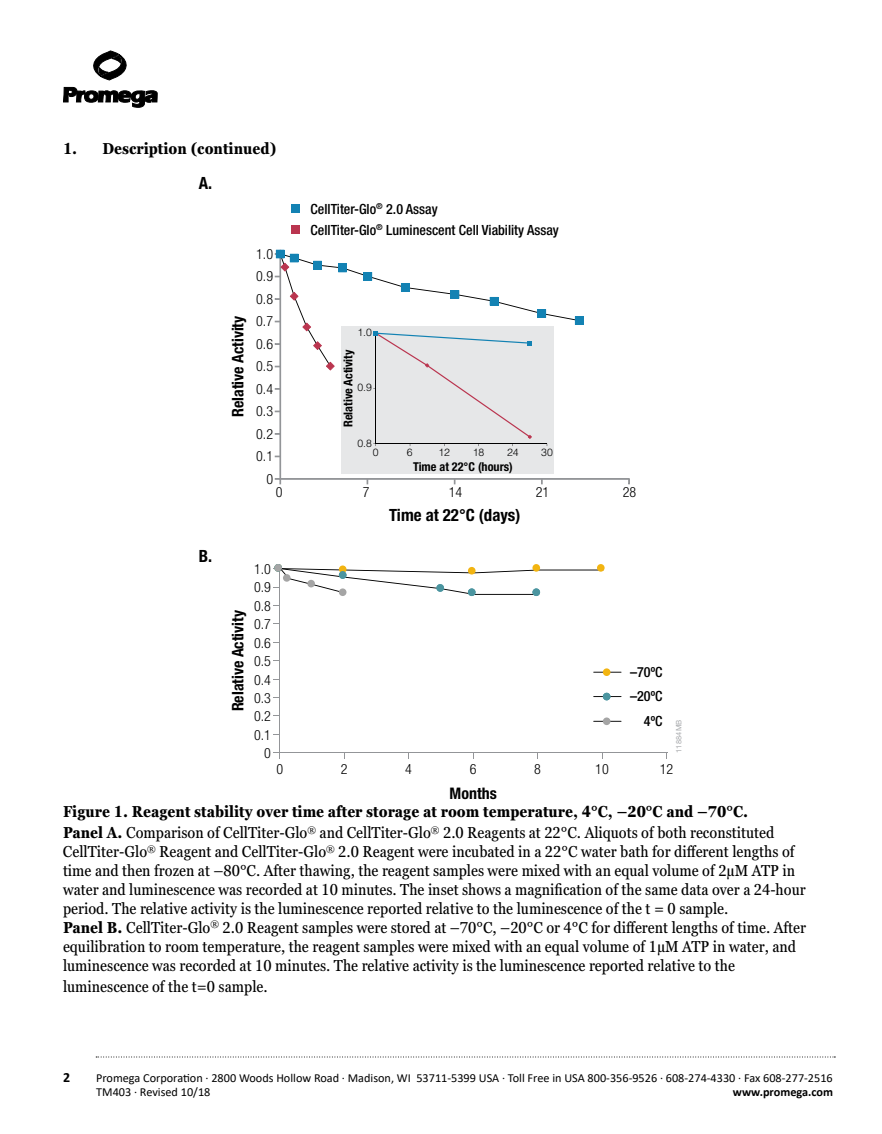
<style>
.page{position:relative;width:882px;height:1134px;background:#fff}
.page>*{position:absolute;margin:0;border:0;box-sizing:border-box;transform-origin:0 0}
.t1{font:700 condensed 16.8px "Helvetica Neue";color:#000}
.t2{font:700 condensed 15.92px "Helvetica Neue";color:#000}
.t3{font:condensed 15.75px/18.9px "Georgia Pro";color:#000}
.t4{font:700 condensed 15.75px/21px "Georgia Pro";color:#000}
.t5{font:300 condensed 14px "Helvetica Neue";color:#000}
.t6{font:500 condensed 14px/24.5px "Helvetica Neue";color:#000;text-align:right}
.t7{font:700 14px "Calibri";color:#000}
.t8{font:12.25px/14.7px "Calibri";color:#000}
.t9{font:700 condensed 12.25px "Helvetica Neue";color:#000}
.t10{font:700 12.25px "Calibri";color:#000}
.t11{font:300 10.5px "Helvetica";color:#000}
.t12{font:7.52px "Helvetica Neue";letter-spacing:.02em;color:#a7a9ac}
.s1{font-weight:400}
.s2{font-weight:700}
</style>
<div class="page">
<svg style="left:96px;top:1057px;width:739px;height:1px"></svg>
<svg style="left:93px;top:51px;width:34px;height:29px"></svg>
<svg style="left:63px;top:87px;width:94px;height:20px"></svg>
<div style="left:292px;top:226px;width:8px;height:8px;background:#ba354f"></div>
<div style="left:292px;top:204px;width:8px;height:8px;background:#1382b3"></div>
<svg style="left:275px;top:250px;width:355px;height:234px"></svg>
<hr style="left:279px;top:569px;width:1px;height:184px;background:#939598">
<hr style="left:279px;top:752px;width:388px;height:1px;background:#939598">
<svg style="left:274px;top:564px;width:331px;height:32px"></svg>
<svg style="left:593px;top:668px;width:28px;height:8px"></svg>
<svg style="left:593px;top:693px;width:28px;height:7px"></svg>
<svg style="left:593px;top:717px;width:28px;height:8px"></svg>
<p class="t4" style="left:63px;top:138px;width:215px">1. Description (continued)</p>
<p class="t1" style="left:199px;top:170px;width:15px">A.</p>
<p class="t1" style="left:199px;top:542px;width:15px">B.</p>
<p class="t2" style="left:225px;top:417px;width:103px;rotate:-90deg">Relative Activity</p>
<p class="t6" style="left:311px;top:196px;width:129px">CellTiter-Glo<sup>®</sup> 2.0 Assay</p>
<p class="t5" style="left:256px;top:246px;width:18px">1.0</p>
<p class="t5" style="left:256px;top:268px;width:18px">0.9</p>
<p class="t5" style="left:256px;top:291px;width:18px">0.8</p>
<p class="t5" style="left:256px;top:313px;width:18px">0.7</p>
<p class="t5" style="left:256px;top:336px;width:18px">0.6</p>
<p class="t5" style="left:256px;top:358px;width:18px">0.5</p>
<p class="t5" style="left:256px;top:381px;width:18px">0.4</p>
<p class="t5" style="left:256px;top:403px;width:18px">0.3</p>
<p class="t5" style="left:256px;top:426px;width:18px">0.2</p>
<p class="t5" style="left:256px;top:448px;width:18px">0.1</p>
<p class="t5" style="left:266px;top:471px;width:8px">0</p>
<p class="t6" style="left:311px;top:218px;width:250px">CellTiter-Glo<sup>®</sup> Luminescent Cell Viability Assay</p>
<p class="t11" style="left:357px;top:323px;width:16px">1.0</p>
<p class="t9" style="left:338px;top:427px;width:79px;rotate:-90deg">Relative Activity</p>
<p class="t11" style="left:357px;top:378px;width:16px">0.9</p>
<p class="t11" style="left:357px;top:434px;width:16px">0.8</p>
<p class="t11" style="left:373px;top:443px;width:7px">0</p>
<p class="t11" style="left:407px;top:443px;width:7px">6</p>
<p class="t11" style="left:438px;top:443px;width:13px">12</p>
<p class="t11" style="left:473px;top:443px;width:13px">18</p>
<p class="t11" style="left:507px;top:443px;width:13px">24</p>
<p class="t11" style="left:541px;top:443px;width:13px">30</p>
<p class="t9" style="left:413px;top:456px;width:101px">Time at 22°C (hours)</p>
<p class="t5" style="left:276px;top:484px;width:8px">0</p>
<p class="t5" style="left:363px;top:484px;width:8px">7</p>
<p class="t5" style="left:449px;top:484px;width:15px">14</p>
<p class="t5" style="left:536px;top:484px;width:15px">21</p>
<p class="t5" style="left:623px;top:484px;width:15px">28</p>
<p class="t1" style="left:389px;top:501px;width:133px">Time at 22°C (days)</p>
<p class="t2" style="left:225px;top:711px;width:103px;rotate:-90deg">Relative Activity</p>
<p class="t5" style="left:254px;top:561px;width:18px">1.0</p>
<p class="t5" style="left:254px;top:579px;width:18px">0.9</p>
<p class="t5" style="left:254px;top:598px;width:18px">0.8</p>
<p class="t5" style="left:254px;top:616px;width:18px">0.7</p>
<p class="t5" style="left:254px;top:635px;width:18px">0.6</p>
<p class="t5" style="left:254px;top:653px;width:18px">0.5</p>
<p class="t5" style="left:254px;top:672px;width:18px">0.4</p>
<p class="t5" style="left:254px;top:690px;width:18px">0.3</p>
<p class="t5" style="left:254px;top:708px;width:18px">0.2</p>
<p class="t5" style="left:254px;top:727px;width:18px">0.1</p>
<p class="t5" style="left:264px;top:745px;width:8px">0</p>
<p class="t6" style="left:630px;top:659px;width:34px">–70ºC –20ºC<br>4ºC</p>
<p class="t12" style="left:674px;top:753px;width:35px;rotate:-90deg">11884MB</p>
<p class="t5" style="left:276px;top:761px;width:8px">0</p>
<p class="t5" style="left:341px;top:761px;width:8px">2</p>
<p class="t5" style="left:405px;top:761px;width:8px">4</p>
<p class="t5" style="left:470px;top:761px;width:8px">6</p>
<p class="t5" style="left:534px;top:761px;width:8px">8</p>
<p class="t5" style="left:595px;top:761px;width:15px">10</p>
<p class="t5" style="left:660px;top:761px;width:15px">12</p>
<p class="t2" style="left:450px;top:780px;width:49px">Months</p>
<p class="t4" style="left:63px;top:802px;width:713px">Figure 1. Reagent stability over time after storage at room temperature, 4°C, –20°C and –70°C.<br>Panel A. <span class="s1">Comparison of CellTiter-Glo</span><sup>®</sup> <span class="s1">and CellTiter-Glo</span><sup>®</sup> <span class="s1">2.0 Reagents at 22°C. Aliquots of both reconstituted</span></p>
<p class="t3" style="left:63px;top:843px;width:745px">CellTiter-Glo<sup>®</sup> Reagent and CellTiter-Glo<sup>®</sup> 2.0 Reagent were incubated in a 22°C water bath for different lengths of time and then frozen at –80°C. After thawing, the reagent samples were mixed with an equal volume of 2μM ATP in water and luminescence was recorded at 10 minutes. The inset shows a magnification of the same data over a 24-hour period. The relative activity is the luminescence reported relative to the luminescence of the t = 0 sample.<br><span class="s2">Panel B.</span> CellTiter-Glo<sup>®</sup> 2.0 Reagent samples were stored at –70°C, –20°C or 4°C for different lengths of time. After equilibration to room temperature, the reagent samples were mixed with an equal volume of 1μM ATP in water, and luminescence was recorded at 10 minutes. The relative activity is the luminescence reported relative to the</p>
<p class="t3" style="left:63px;top:977px;width:206px">luminescence of the t=0 sample.</p>
<p class="t7" style="left:63px;top:1067px;width:9px">2</p>
<p class="t8" style="left:96px;top:1070px;width:738px">Promega Corporation · 2800 Woods Hollow Road · Madison, WI 53711-5399 USA · Toll Free in USA 800-356-9526 · 608-274-4330 · Fax 608-277-2516<br>TM403 · Revised 10/18</p>
<p class="t10" style="left:733px;top:1083px;width:102px">www.promega.com</p>
</div>
